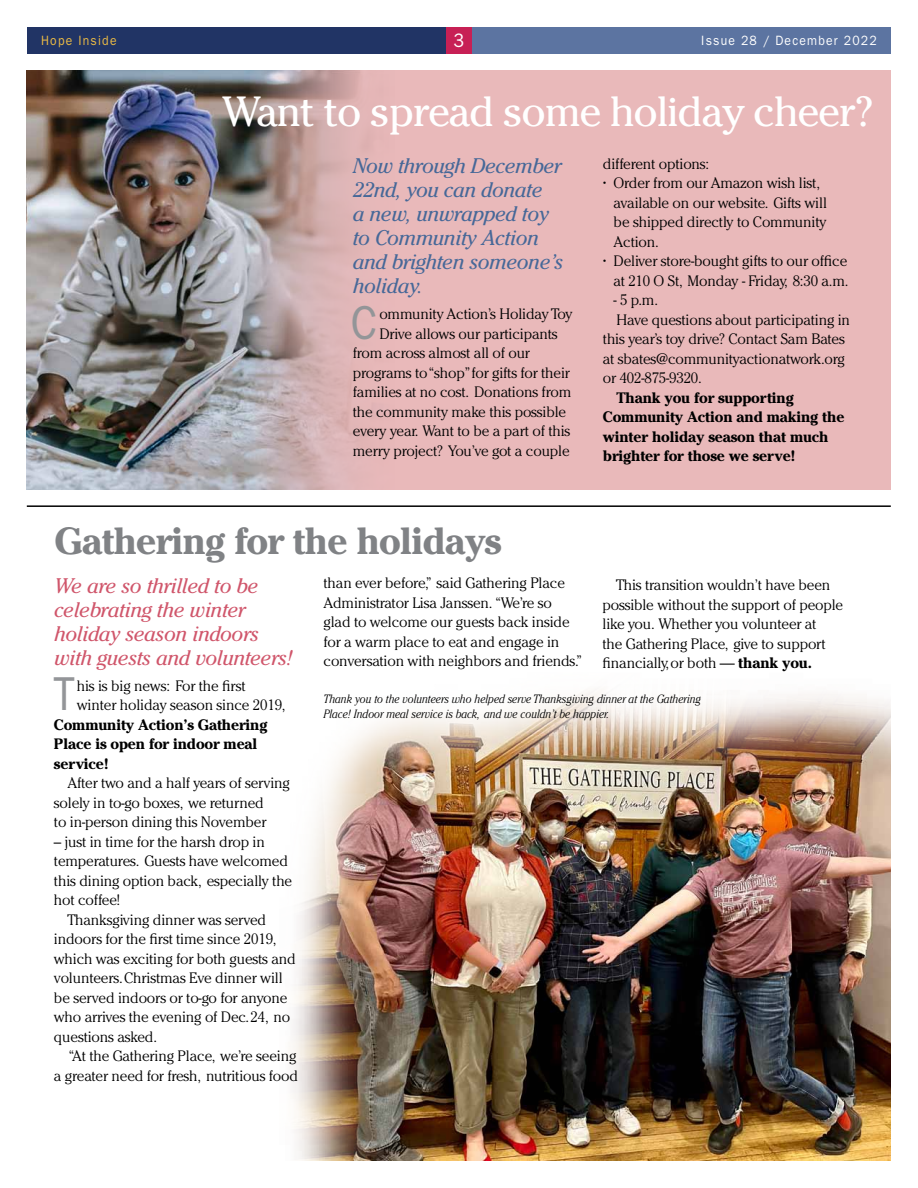
<style>
.page{position:relative;width:918px;height:1188px;background:#fff}
.page>*{position:absolute;margin:0;border:0;box-sizing:border-box;transform-origin:0 0}
.t1{font:47.7px "Franklin Gothic";color:#939598;scale:.9 1}
.t2{font:42px "Cheltenham";letter-spacing:-.03em;color:#fff}
.t3{font:700 37.5px "Cheltenham";letter-spacing:-.02em;color:#808285}
.t4{font:italic 21px/24px "Cheltenham";letter-spacing:-.02em;color:#466898}
.t5{font:italic 21px/24px "Cheltenham";letter-spacing:-.02em;color:#d0566b}
.t6{font:19.5px "Franklin Gothic";color:#fff;scale:.9 1}
.t7{font:300 15px/19.5px "Cheltenham";letter-spacing:-.01em;color:#000}
.t8{font:700 15px/19.5px "Cheltenham";letter-spacing:-.01em;color:#000}
.t9{font:13.5px "Franklin Gothic";letter-spacing:.1em;color:#fff;scale:.9 1}
.t10{font:13.5px "Franklin Gothic";letter-spacing:.1em;color:#ecbb44;scale:.9 1}
.t11{font:italic 300 12px/14.4px "Cheltenham";color:#000;scale:.9 1}
.s1{font-weight:700}
</style>
<div class="page">
<div style="left:27px;top:70px;width:864px;height:419px;background:#e9b9ba"></div>
<img style="left:27px;top:70px;width:346px;height:419px">
<img style="left:293px;top:691px;width:598px;height:470px">
<div style="left:27px;top:27px;width:864px;height:26px;background:#5c74a1"></div>
<div style="left:27px;top:27px;width:432px;height:26px;background:#213465"></div>
<div style="left:446px;top:27px;width:26px;height:26px;background:#c72055"></div>
<hr style="left:27px;top:505px;width:864px;height:2px;background:#000">
<p class="t10" style="left:41px;top:33px;width:85px">Hope Inside</p>
<h3 class="t6" style="left:453px;top:29px;width:13px">3</h3>
<p class="t9" style="left:701px;top:33px;width:196px">Issue 28 / December 2022</p>
<h2 class="t2" style="left:222px;top:87px;width:653px">Want to spread some holiday cheer?</h2>
<h3 class="t4" style="left:353px;top:154px;width:212px">Now through December<br>22nd, you can donate<br>a new, unwrapped toy to Community Action and brighten someone’s holiday.</h3>
<h1 class="t1" style="left:351px;top:295px;width:31px">C</h1>
<p class="t7" style="left:379px;top:304px;width:195px">ommunity Action’s Holiday Toy</p>
<p class="t7" style="left:379px;top:324px;width:180px">Drive allows our participants</p>
<p class="t7" style="left:353px;top:343px;width:179px">from across almost all of our</p>
<p class="t7" style="left:353px;top:363px;width:219px">programs to “shop” for gifts for their</p>
<p class="t7" style="left:353px;top:382px;width:220px">families at no cost. Donations from</p>
<p class="t7" style="left:353px;top:402px;width:215px">the community make this possible</p>
<p class="t7" style="left:353px;top:421px;width:219px">every year. Want to be a part of this</p>
<p class="t7" style="left:353px;top:441px;width:218px">merry project? You’ve got a couple</p>
<p class="t7" style="left:603px;top:154px;width:108px">different options:</p>
<p class="t7" style="left:614px;top:173px;width:215px;text-indent:-11px">• Order from our Amazon wish list, available on our website. Gifts will be shipped directly to Community<br>Action.</p>
<p class="t7" style="left:603px;top:251px;width:247px;text-align:right">• Deliver store-bought gifts to our office at 210 O St, Monday - Friday, 8:30 a.m.</p>
<p class="t7" style="left:614px;top:290px;width:46px">- 5 p.m.</p>
<p class="t7" style="left:616px;top:310px;width:235px">Have questions about participating in</p>
<p class="t7" style="left:603px;top:329px;width:243px">this year’s toy drive? Contact Sam Bates</p>
<p class="t7" style="left:603px;top:349px;width:244px">at sbates@communityactionatwork.org</p>
<p class="t7" style="left:603px;top:368px;width:100px">or 402-875-9320.</p>
<p class="t8" style="left:603px;top:388px;width:243px;text-indent:13px">Thank you for supporting<br>Community Action and making the winter holiday season that much brighter for those we serve!</p>
<h3 class="t3" style="left:54px;top:519px;width:448px">Gathering for the holidays</h3>
<p class="t7" style="left:324px;top:573px;width:260px">than ever before,” said Gathering Place Administrator Lisa Janssen. “We’re so glad to welcome our guests back inside for a warm place to eat and engage in conversation with neighbors and friends.”</p>
<p class="t7" style="left:603px;top:575px;width:242px;text-indent:14px">This transition wouldn’t have been possible without the support of people like you. Whether you volunteer at<br>the Gathering Place, give to support financially, or both — <span class="s1">thank you.</span></p>
<h3 class="t5" style="left:54px;top:573px;width:239px">We are so thrilled to be celebrating the winter holiday season indoors with guests and volunteers!</h3>
<h1 class="t1" style="left:54px;top:667px;width:25px">T</h1>
<p class="t7" style="left:77px;top:676px;width:210px">his is big news: For the first winter holiday season since 2019,</p>
<p class="t8" style="left:54px;top:715px;width:215px">Community Action’s Gathering<br>Place is open for indoor meal service!</p>
<p class="t7" style="left:54px;top:773px;width:237px;text-indent:14px">After two and a half years of serving solely in to-go boxes, we returned<br>to in-person dining this November</p>
<p class="t7" style="left:54px;top:832px;width:212px">– just in time for the harsh drop in</p>
<p class="t7" style="left:54px;top:851px;width:235px">temperatures. Guests have welcomed</p>
<p class="t7" style="left:54px;top:871px;width:240px">this dining option back, especially the</p>
<p class="t7" style="left:54px;top:890px;width:68px">hot coffee!</p>
<p class="t7" style="left:67px;top:910px;width:200px">Thanksgiving dinner was served</p>
<p class="t7" style="left:54px;top:929px;width:224px">indoors for the first time since 2019,</p>
<p class="t7" style="left:54px;top:949px;width:243px">which was exciting for both guests and</p>
<p class="t7" style="left:54px;top:968px;width:230px">volunteers. Christmas Eve dinner will</p>
<p class="t7" style="left:54px;top:988px;width:235px">be served indoors or to-go for anyone</p>
<p class="t7" style="left:54px;top:1007px;width:238px">who arrives the evening of Dec. 24, no</p>
<p class="t7" style="left:54px;top:1027px;width:105px">questions asked.</p>
<p class="t7" style="left:69px;top:1046px;width:229px">“At the Gathering Place, we’re seeing</p>
<p class="t7" style="left:54px;top:1066px;width:246px">a greater need for fresh, nutritious food</p>
<p class="t11" style="left:324px;top:692px;width:421px">Thank you to the volunteers who helped serve Thanksgiving dinner at the Gathering<br>Place! Indoor meal service is back, and we couldn’t be happier.</p>
</div>
